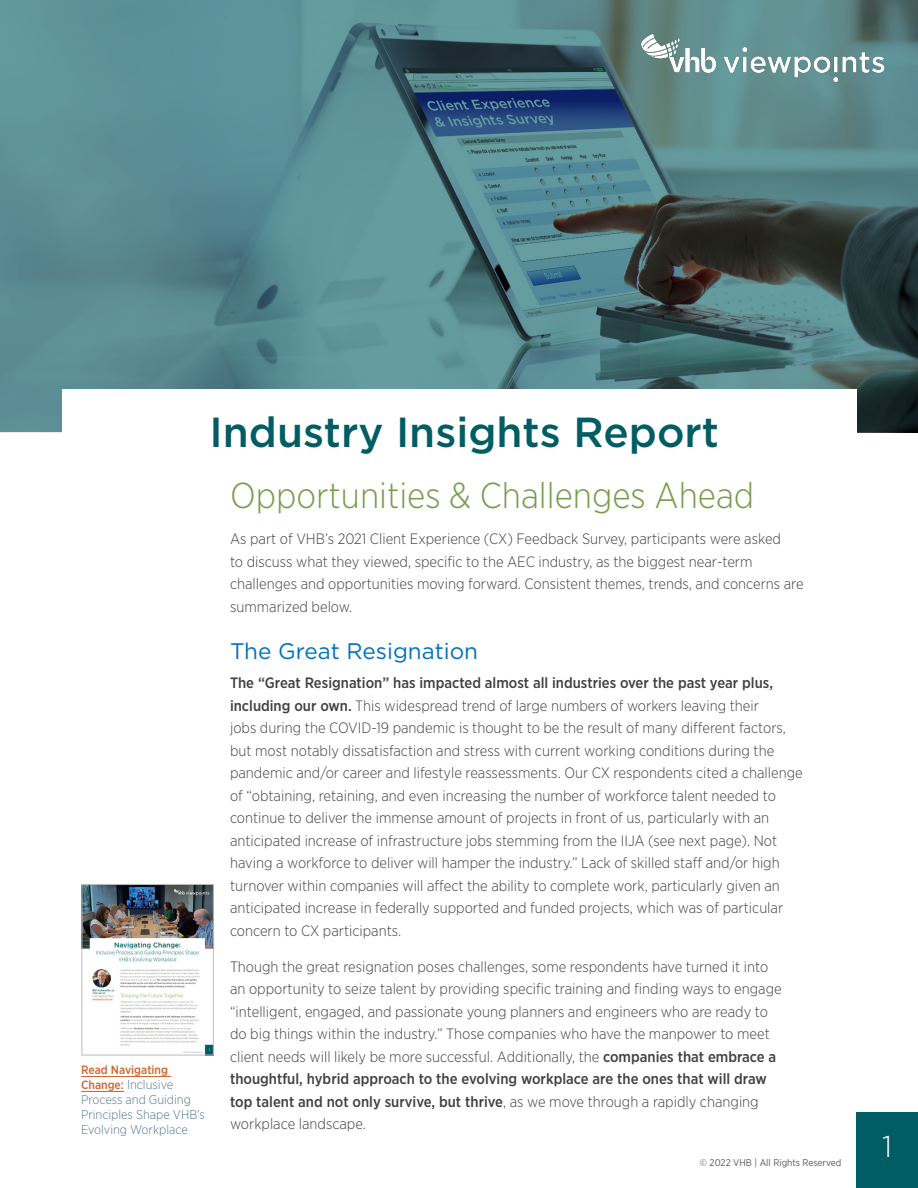
<style>
.page{position:relative;width:918px;height:1188px;background:#fff}
.page>*{position:absolute;margin:0;border:0;box-sizing:border-box;transform-origin:0 0}
.t1{font:500 42px "Gotham";color:#005d63}
.t2{font:300 36px "Gotham Narrow";color:#779b4b}
.t3{font:300 30px "Gotham";color:#fff}
.t4{font:22.5px "Gotham";color:#0071b9}
.Body{font:300 15px/22.5px "Gotham Narrow";color:#414042}
.t5{font:300 12.75px/15px "Gotham Narrow";color:#54788e}
.t6{font:500 12px "Gotham Narrow";color:#d0642d}
.t7{font:9.75px "Gotham Narrow";color:#58595b}
.s1{font-weight:500;font-size:12px;color:#d0642d}
.s2{font-weight:500}
</style>
<div class="page">
<div style="left:856px;top:1112px;width:62px;height:76px;background:#005d63"></div>
<svg style="left:0;top:0;width:918px;height:432px;background:#527e84"></svg>
<div style="left:62px;top:389px;width:794px;height:101px;background:#fff"></div>
<img style="left:634px;top:20px;width:251px;height:78px">
<img style="left:84px;top:886px;width:128px;height:167px">
<div style="left:82px;top:884px;width:132px;height:171px;border:1px solid #bcbec0"></div>
<hr style="left:81px;top:1076px;width:90px;height:1px;background:#d0642d">
<hr style="left:81px;top:1091px;width:43px;height:1px;background:#d0642d">
<h1 class="t1" style="left:210px;top:405px;width:511px">Industry Insights Report</h1>
<p class="t6" style="left:81px;top:1062px;width:89px">Read Navigating</p>
<p class="t5" style="left:81px;top:1077px;width:125px"><span class="s1">Change:</span> Inclusive<br>Process and Guiding<br>Principles Shape VHB’s<br>Evolving Workplace</p>
<h2 class="t2" style="left:230px;top:474px;width:526px">Opportunities &amp; Challenges Ahead</h2>
<p class="Body" style="left:230px;top:527px;width:575px">As part of VHB’s 2021 Client Experience (CX) Feedback Survey, participants were asked<br>to discuss what they viewed, specific to the AEC industry, as the biggest near-term challenges and opportunities moving forward. Consistent themes, trends, and concerns are summarized below.</p>
<h3 class="t4" style="left:230px;top:637px;width:250px">The Great Resignation</h3>
<p class="Body" style="left:230px;top:671px;width:574px"><span class="s2">The “Great Resignation” has impacted almost all industries over the past year plus, including our own.</span> This widespread trend of large numbers of workers leaving their<br>jobs during the COVID-19 pandemic is thought to be the result of many different factors, but most notably dissatisfaction and stress with current working conditions during the pandemic and/or career and lifestyle reassessments. Our CX respondents cited a challenge of “obtaining, retaining, and even increasing the number of workforce talent needed to continue to deliver the immense amount of projects in front of us, particularly with an anticipated increase of infrastructure jobs stemming from the IIJA (see next page). Not having a workforce to deliver will hamper the industry.” Lack of skilled staff and/or high turnover within companies will affect the ability to complete work, particularly given an anticipated increase in federally supported and funded projects, which was of particular concern to CX participants.</p>
<p class="Body" style="left:230px;top:955px;width:553px">Though the great resignation poses challenges, some respondents have turned it into an opportunity to seize talent by providing specific training and finding ways to engage “intelligent, engaged, and passionate young planners and engineers who are ready to do big things within the industry.” Those companies who have the manpower to meet client needs will likely be more successful. Additionally, the <span class="s2">companies that embrace a thoughtful, hybrid approach to the evolving workplace are the ones that will draw top talent and not only survive, but thrive</span>, as we move through a rapidly changing workplace landscape.</p>
<p class="t7" style="left:700px;top:1156px;width:143px">© 2022 VHB | All Rights Reserved</p>
<h3 class="t3" style="left:882px;top:1127px;width:12px">1</h3>
</div>
